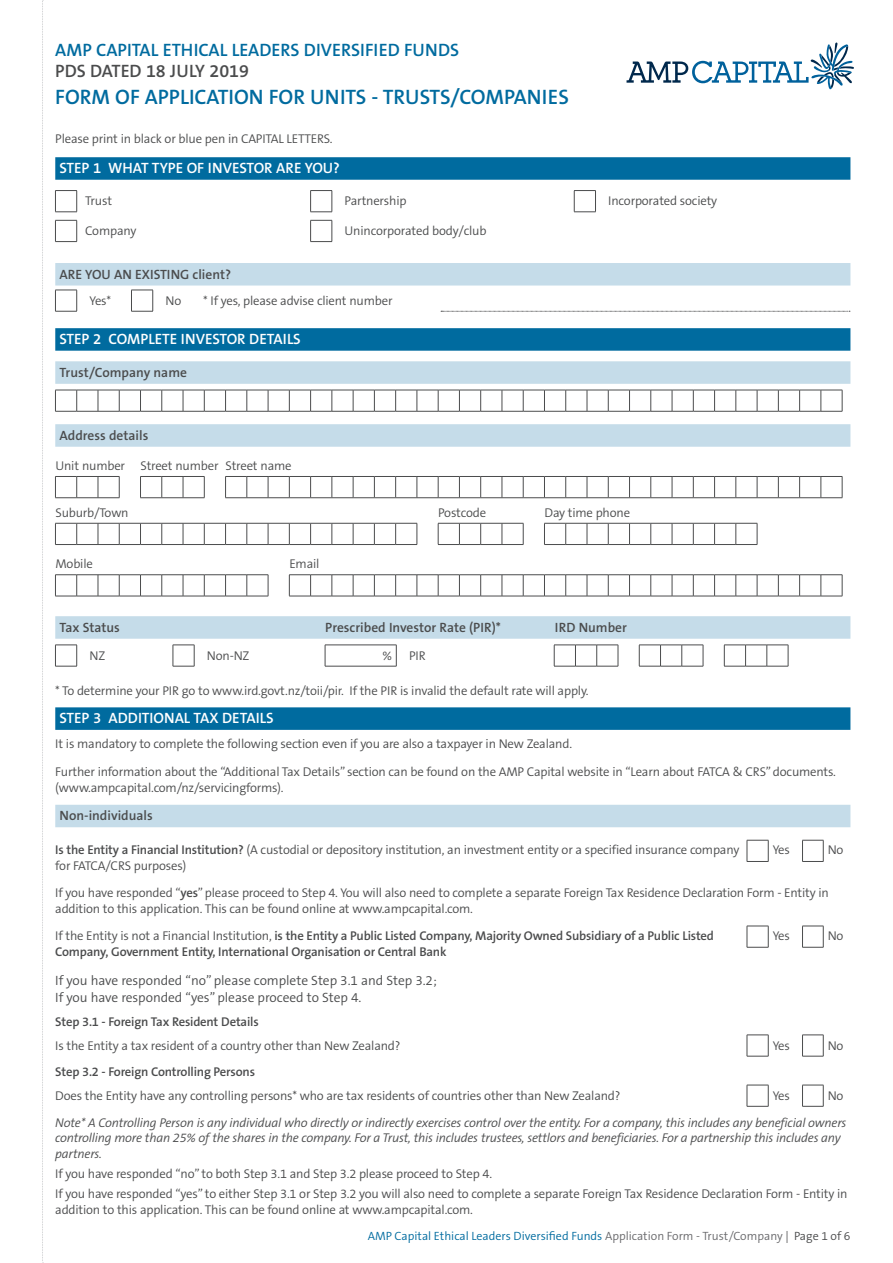
<style>
.page{position:relative;width:893px;height:1263px;background:#fff}
.page>*{position:absolute;margin:0;border:0;box-sizing:border-box;transform-origin:0 0}
.PDS_Heading_2_CAPS{font:600 21px "The Sans B6";color:#006b9f}
.PDS_Heading_2_CAPS-2{font:600 18px/21px "The Sans B6";color:#006b9f}
.PDS_Heading_1_APP_FO{font:600 15px "The Sans B6";color:#fff}
.App_form_Subheading{font:600 13.5px "The Sans B6";color:#4b4c4d}
.PDS_Body_Copy{font:300 13.5px "The Sans B4";letter-spacing:-.005em;color:#4b4c4d}
.PDS_Table_Body{font:300 12.75px/15.8px "The Sans B4";letter-spacing:-.015em;color:#4b4c4d}
.PDS_Footnote{font:italic 300 12.75px/15.8px "The Sans B4";letter-spacing:-.015em;color:#4b4c4d}
.PDS_Table_Body-2{font:600 12.75px/15.8px "The Sans B6";letter-spacing:-.015em;color:#4b4c4d}
.PDS_Body_copy{font:300 12.75px "The Sans B4";letter-spacing:-.015em;color:#4b4c4d}
.t1{font:300 12px "The Sans B4";color:#006b9f}
.s1{color:#4b4c4d}
.s2{font-family:"The Sans B6";font-weight:600}
.s3{font-family:"The Sans B4";font-weight:300}
.s4{color:#69696c}
</style>
<div class="page">
<svg style="left:42px;top:0;width:2px;height:1263px"></svg>
<div style="left:55px;top:157px;width:795px;height:23px;background:#006b9f"></div>
<div style="left:55px;top:263px;width:795px;height:22px;background:#c5dce9"></div>
<div style="left:55px;top:328px;width:795px;height:23px;background:#006b9f"></div>
<div style="left:55px;top:361px;width:795px;height:23px;background:#c5dce9"></div>
<div style="left:55px;top:424px;width:795px;height:23px;background:#c5dce9"></div>
<div style="left:55px;top:616px;width:795px;height:23px;background:#c5dce9"></div>
<div style="left:55px;top:707px;width:795px;height:23px;background:#006b9f"></div>
<div style="left:55px;top:805px;width:795px;height:22px;background:#c5dce9"></div>
<svg style="left:55px;top:190px;width:22px;height:23px"></svg>
<svg style="left:310px;top:190px;width:23px;height:23px"></svg>
<svg style="left:574px;top:190px;width:22px;height:23px"></svg>
<svg style="left:55px;top:220px;width:22px;height:22px"></svg>
<svg style="left:310px;top:220px;width:23px;height:22px"></svg>
<svg style="left:131px;top:290px;width:22px;height:22px"></svg>
<svg style="left:55px;top:290px;width:22px;height:22px"></svg>
<svg style="left:441px;top:311px;width:409px;height:1px"></svg>
<svg style="left:55px;top:390px;width:788px;height:22px"></svg>
<svg style="left:55px;top:476px;width:65px;height:22px"></svg>
<svg style="left:140px;top:476px;width:65px;height:22px"></svg>
<svg style="left:225px;top:476px;width:618px;height:22px"></svg>
<svg style="left:55px;top:523px;width:363px;height:22px"></svg>
<svg style="left:438px;top:523px;width:86px;height:22px"></svg>
<svg style="left:544px;top:523px;width:214px;height:22px"></svg>
<svg style="left:55px;top:574px;width:214px;height:23px"></svg>
<svg style="left:289px;top:574px;width:554px;height:23px"></svg>
<svg style="left:55px;top:645px;width:22px;height:22px"></svg>
<svg style="left:173px;top:645px;width:22px;height:22px"></svg>
<hr style="left:325px;top:645px;width:71px;height:1px;background:#4b4c4d">
<svg style="left:325px;top:645px;width:1px;height:21px"></svg>
<svg style="left:396px;top:645px;width:1px;height:21px"></svg>
<hr style="left:325px;top:666px;width:71px;height:1px;background:#4b4c4d">
<svg style="left:554px;top:645px;width:65px;height:22px"></svg>
<svg style="left:639px;top:645px;width:65px;height:22px"></svg>
<svg style="left:724px;top:645px;width:65px;height:22px"></svg>
<svg style="left:747px;top:840px;width:22px;height:22px"></svg>
<svg style="left:802px;top:840px;width:22px;height:22px"></svg>
<svg style="left:747px;top:926px;width:22px;height:22px"></svg>
<svg style="left:802px;top:926px;width:22px;height:22px"></svg>
<svg style="left:747px;top:1035px;width:22px;height:22px"></svg>
<svg style="left:802px;top:1035px;width:22px;height:22px"></svg>
<svg style="left:747px;top:1085px;width:22px;height:22px"></svg>
<svg style="left:802px;top:1085px;width:22px;height:22px"></svg>
<svg style="left:626px;top:43px;width:228px;height:46px"></svg>
<p class="PDS_Heading_2_CAPS-2" style="left:55px;top:40px;width:405px">AMP CAPITAL ETHICAL LEADERS DIVERSIFIED FUNDS<br><span class="s1">PDS DATED 18 JULY 2019</span></p>
<p class="PDS_Heading_2_CAPS" style="left:55px;top:86px;width:515px">FORM OF APPLICATION FOR UNITS - TRUSTS/COMPANIES</p>
<p class="PDS_Body_copy" style="left:55px;top:132px;width:279px">Please print in black or blue pen in CAPITAL LETTERS.</p>
<p class="PDS_Heading_1_APP_FO" style="left:60px;top:160px;width:282px">STEP 1 WHAT TYPE OF INVESTOR ARE YOU?</p>
<p class="PDS_Table_Body" style="left:85px;top:194px;width:28px">Trust</p>
<p class="PDS_Table_Body" style="left:345px;top:194px;width:63px">Partnership</p>
<p class="PDS_Table_Body" style="left:608px;top:194px;width:110px">Incorporated society</p>
<p class="PDS_Table_Body" style="left:85px;top:223px;width:53px">Company</p>
<p class="PDS_Table_Body" style="left:345px;top:223px;width:143px">Unincorporated body/club</p>
<p class="App_form_Subheading" style="left:60px;top:267px;width:173px">ARE YOU AN EXISTING client?</p>
<p class="PDS_Table_Body" style="left:89px;top:293px;width:23px">Yes*</p>
<p class="PDS_Table_Body" style="left:165px;top:293px;width:17px">No</p>
<p class="PDS_Table_Body" style="left:203px;top:293px;width:191px">* If yes, please advise client number</p>
<p class="PDS_Heading_1_APP_FO" style="left:60px;top:331px;width:243px">STEP 2 COMPLETE INVESTOR DETAILS</p>
<p class="App_form_Subheading" style="left:60px;top:365px;width:129px">Trust/Company name</p>
<p class="App_form_Subheading" style="left:60px;top:428px;width:90px">Address details</p>
<p class="PDS_Table_Body" style="left:55px;top:458px;width:71px">Unit number</p>
<p class="PDS_Table_Body" style="left:141px;top:458px;width:80px">Street number</p>
<p class="PDS_Table_Body" style="left:226px;top:458px;width:68px">Street name</p>
<p class="PDS_Table_Body" style="left:55px;top:505px;width:75px">Suburb/Town</p>
<p class="PDS_Table_Body" style="left:438px;top:505px;width:49px">Postcode</p>
<p class="PDS_Table_Body" style="left:544px;top:505px;width:87px">Day time phone</p>
<p class="PDS_Table_Body" style="left:55px;top:557px;width:39px">Mobile</p>
<p class="PDS_Table_Body" style="left:289px;top:557px;width:32px">Email</p>
<p class="App_form_Subheading" style="left:60px;top:620px;width:62px">Tax Status</p>
<p class="App_form_Subheading" style="left:325px;top:620px;width:177px">Prescribed Investor Rate (PIR)*</p>
<p class="App_form_Subheading" style="left:555px;top:620px;width:74px">IRD Number</p>
<p class="PDS_Table_Body" style="left:89px;top:648px;width:17px">NZ</p>
<p class="PDS_Table_Body" style="left:207px;top:648px;width:44px">Non-NZ</p>
<p class="PDS_Table_Body" style="left:383px;top:648px;width:11px">%</p>
<p class="PDS_Table_Body" style="left:409px;top:648px;width:18px">PIR</p>
<p class="PDS_Table_Body" style="left:55px;top:683px;width:535px">* To determine your PIR go to www.ird.govt.nz/toii/pir. If the PIR is invalid the default rate will apply.</p>
<p class="PDS_Heading_1_APP_FO" style="left:60px;top:711px;width:216px">STEP 3 ADDITIONAL TAX DETAILS</p>
<p class="PDS_Table_Body" style="left:55px;top:736px;width:518px">It is mandatory to complete the following section even if you are also a taxpayer in New Zealand.</p>
<p class="PDS_Table_Body" style="left:55px;top:764px;width:782px">Further information about the “Additional Tax Details” section can be found on the AMP Capital website in “Learn about FATCA &amp; CRS” documents. (www.ampcapital.com/nz/servicingforms).</p>
<p class="App_form_Subheading" style="left:60px;top:809px;width:95px">Non-individuals</p>
<p class="PDS_Table_Body" style="left:55px;top:842px;width:686px"><span class="s2">Is the Entity a Financial Institution?</span> (A custodial or depository institution, an investment entity or a specified insurance company for FATCA/CRS purposes)</p>
<p class="PDS_Table_Body" style="left:773px;top:842px;width:19px">Yes</p>
<p class="PDS_Table_Body" style="left:828px;top:842px;width:17px">No</p>
<p class="PDS_Table_Body" style="left:55px;top:886px;width:775px">If you have responded “<span class="s2">yes</span>” please proceed to Step 4. You will also need to complete a separate Foreign Tax Residence Declaration Form - Entity in addition to this application. This can be found online at www.ampcapital.com.</p>
<p class="PDS_Table_Body-2" style="left:55px;top:928px;width:660px"><span class="s3">If the Entity is not a Financial Institution,</span> is the Entity a Public Listed Company, Majority Owned Subsidiary of a Public Listed<br>Company, Government Entity, International Organisation or Central Bank</p>
<p class="PDS_Table_Body" style="left:773px;top:928px;width:19px">Yes</p>
<p class="PDS_Table_Body" style="left:828px;top:928px;width:17px">No</p>
<p class="PDS_Body_Copy" style="left:55px;top:973px;width:383px">If you have responded “no” please complete Step 3.1 and Step 3.2;</p>
<p class="PDS_Body_Copy" style="left:55px;top:990px;width:308px">If you have responded “yes” please proceed to Step 4.</p>
<p class="PDS_Table_Body-2" style="left:55px;top:1014px;width:205px">Step 3.1 - Foreign Tax Resident Details</p>
<p class="PDS_Table_Body" style="left:55px;top:1038px;width:347px">Is the Entity a tax resident of a country other than New Zealand?</p>
<p class="PDS_Table_Body" style="left:773px;top:1038px;width:19px">Yes</p>
<p class="PDS_Table_Body" style="left:828px;top:1038px;width:17px">No</p>
<p class="PDS_Table_Body-2" style="left:55px;top:1064px;width:201px">Step 3.2 - Foreign Controlling Persons</p>
<p class="PDS_Table_Body" style="left:55px;top:1088px;width:567px">Does the Entity have any controlling persons* who are tax residents of countries other than New Zealand?</p>
<p class="PDS_Table_Body" style="left:773px;top:1088px;width:19px">Yes</p>
<p class="PDS_Table_Body" style="left:828px;top:1088px;width:17px">No</p>
<p class="PDS_Footnote" style="left:55px;top:1115px;width:793px">Note* A Controlling Person is any individual who directly or indirectly exercises control over the entity. For a company, this includes any beneficial owners controlling more than 25% of the shares in the company. For a Trust, this includes trustees, settlors and beneficiaries. For a partnership this includes any partners.</p>
<p class="PDS_Table_Body" style="left:55px;top:1166px;width:438px">If you have responded “no” to both Step 3.1 and Step 3.2 please proceed to Step 4.</p>
<p class="PDS_Table_Body" style="left:55px;top:1186px;width:794px">If you have responded “yes” to either Step 3.1 or Step 3.2 you will also need to complete a separate Foreign Tax Residence Declaration Form - Entity in addition to this application. This can be found online at www.ampcapital.com.</p>
<p class="t1" style="left:368px;top:1229px;width:484px">AMP Capital Ethical Leaders Diversified Funds <span class="s4">Application Form - Trust/Company</span> <span class="s1">| Page 1 of 6</span></p>
</div>
